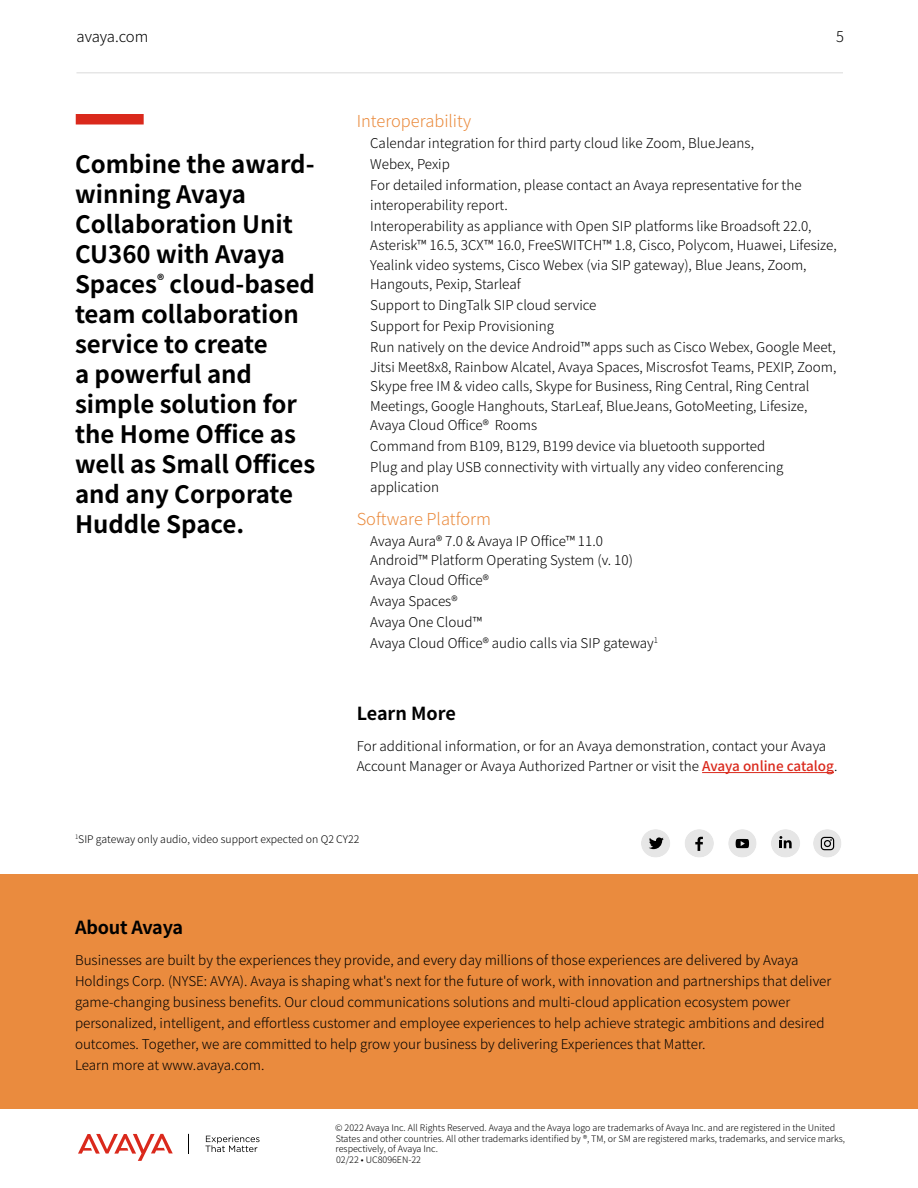
<style>
.page{position:relative;width:918px;height:1188px;background:#fff}
.page>*{position:absolute;margin:0;border:0;box-sizing:border-box;transform-origin:0 0}
.t1{font:700 24px/30px "Noto Sans JP";color:#000}
.t2{font:700 18px "Noto Sans JP";letter-spacing:-.01em;color:#000}
.t3{font:300 16.5px "Noto Sans JP";color:#ea8b3e}
.t4{font:300 15px "Noto Sans JP";letter-spacing:-.01em;color:#000}
.t5{font:300 14.7px "Noto Sans JP";color:#000}
.t6{font:300 13.5px/21px "Noto Sans JP";color:#000}
.t7{font:300 10.5px "Noto Sans JP";color:#000}
.t8{font:300 9px/10.5px "Noto Sans JP";color:#000}
.s1{font-weight:500;color:#da291c}
</style>
<div class="page">
<hr style="left:76px;top:72px;width:767px;height:2px;background:#e6e6e6">
<svg style="left:78px;top:1134px;width:95px;height:27px"></svg>
<svg style="left:205px;top:1136px;width:55px;height:16px"></svg>
<svg style="left:188px;top:1134px;width:1px;height:19px"></svg>
<div style="left:0;top:874px;width:918px;height:234px;background:#ea8b3e"></div>
<svg style="left:641px;top:829px;width:29px;height:28px"></svg>
<svg style="left:685px;top:829px;width:29px;height:28px"></svg>
<svg style="left:771px;top:829px;width:29px;height:28px"></svg>
<div style="left:728px;top:829px;width:29px;height:29px;background:#e6e6e6;border-radius:50%"></div>
<svg style="left:736px;top:839px;width:13px;height:9px"></svg>
<div style="left:813px;top:829px;width:29px;height:29px;background:#e6e6e6;border-radius:50%"></div>
<svg style="left:821px;top:837px;width:13px;height:13px"></svg>
<hr style="left:702px;top:772px;width:132px;height:1px;background:#da291c">
<div style="left:76px;top:114px;width:68px;height:10px;background:#da291c"></div>
<p class="t4" style="left:76px;top:28px;width:73px">avaya.com</p>
<p class="t5" style="left:836px;top:28px;width:9px">5</p>
<h1 class="t1" style="left:75px;top:150px;width:242px">Combine the award&shy;winning Avaya<br>Collaboration Unit<br>CU360 with Avaya<br>Spaces<sup>®</sup> cloud-based team collaboration service to create<br>a powerful and simple solution for the Home Office as well as Small Offices and any Corporate<br>Huddle Space.</h1>
<p class="t3" style="left:357px;top:112px;width:116px">Interoperability</p>
<p class="t6" style="left:370px;top:133px;width:433px">Calendar integration for third party cloud like Zoom, BlueJeans,<br>Webex, Pexip<br>For detailed information, please contact an Avaya representative for the</p>
<p class="t6" style="left:370px;top:194px;width:443px">interoperability report.<br>Interoperability as appliance with Open SIP platforms like Broadsoft 22.0,</p>
<p class="t6" style="left:370px;top:236px;width:468px;line-height:19.5px">Asterisk™ 16.5, 3CX™ 16.0, FreeSWITCH™ 1.8, Cisco, Polycom, Huawei, Lifesize,<br>Yealink video systems, Cisco Webex (via SIP gateway), Blue Jeans, Zoom,<br>Hangouts, Pexip, Starleaf</p>
<p class="t6" style="left:370px;top:295px;width:467px">Support to DingTalk SIP cloud service<br>Support for Pexip Provisioning<br>Run natively on the device Android™ apps such as Cisco Webex, Google Meet,</p>
<p class="t6" style="left:370px;top:357px;width:468px;line-height:19.5px">Jitsi Meet8x8, Rainbow Alcatel, Avaya Spaces, Miscrosfot Teams, PEXIP, Zoom, Skype free IM &amp; video calls, Skype for Business, Ring Central, Ring Central Meetings, Google Hanghouts, StarLeaf, BlueJeans, GotoMeeting, Lifesize, Avaya Cloud Office® Rooms</p>
<p class="t6" style="left:370px;top:436px;width:415px">Command from B109, B129, B199 device via bluetooth supported<br>Plug and play USB connectivity with virtually any video conferencing</p>
<p class="t6" style="left:370px;top:476px;width:70px">application</p>
<p class="t3" style="left:357px;top:509px;width:136px">Software Platform</p>
<p class="t6" style="left:370px;top:531px;width:264px;line-height:19.5px">Avaya Aura® 7.0 &amp; Avaya IP Office™ 11.0<br>Android™ Platform Operating System (v. 10)<br>Avaya Cloud Office®</p>
<p class="t6" style="left:370px;top:590px;width:289px">Avaya Spaces®<br>Avaya One Cloud™<br>Avaya Cloud Office® audio calls via SIP gateway<sup>1</sup></p>
<h2 class="t2" style="left:357px;top:703px;width:101px">Learn More</h2>
<p class="t6" style="left:357px;top:737px;width:482px;line-height:19.5px">For additional information, or for an Avaya demonstration, contact your Avaya<br>Account Manager or Avaya Authorized Partner or visit the <span class="s1">Avaya online catalog</span>.</p>
<p class="t7" style="left:75px;top:833px;width:286px"><sup>1</sup>SIP gateway only audio, video support expected on Q2 CY22</p>
<h2 class="t2" style="left:75px;top:917px;width:110px">About Avaya</h2>
<p class="t6" style="left:75px;top:950px;width:758px">Businesses are built by the experiences they provide, and every day millions of those experiences are delivered by Avaya Holdings Corp. (NYSE: AVYA). Avaya is shaping what's next for the future of work, with innovation and partnerships that deliver game-changing business benefits. Our cloud communications solutions and multi-cloud application ecosystem power personalized, intelligent, and effortless customer and employee experiences to help achieve strategic ambitions and desired outcomes. Together, we are committed to help grow your business by delivering Experiences that Matter.<br>Learn more at www.avaya.com.</p>
<p class="t8" style="left:335px;top:1123px;width:512px">© 2022 Avaya Inc. All Rights Reserved. Avaya and the Avaya logo are trademarks of Avaya Inc. and are registered in the United States and other countries. All other trademarks identified by ®, TM, or SM are registered marks, trademarks, and service marks, respectively, of Avaya Inc.<br>02/22 • UC8096EN-22</p>
</div>
